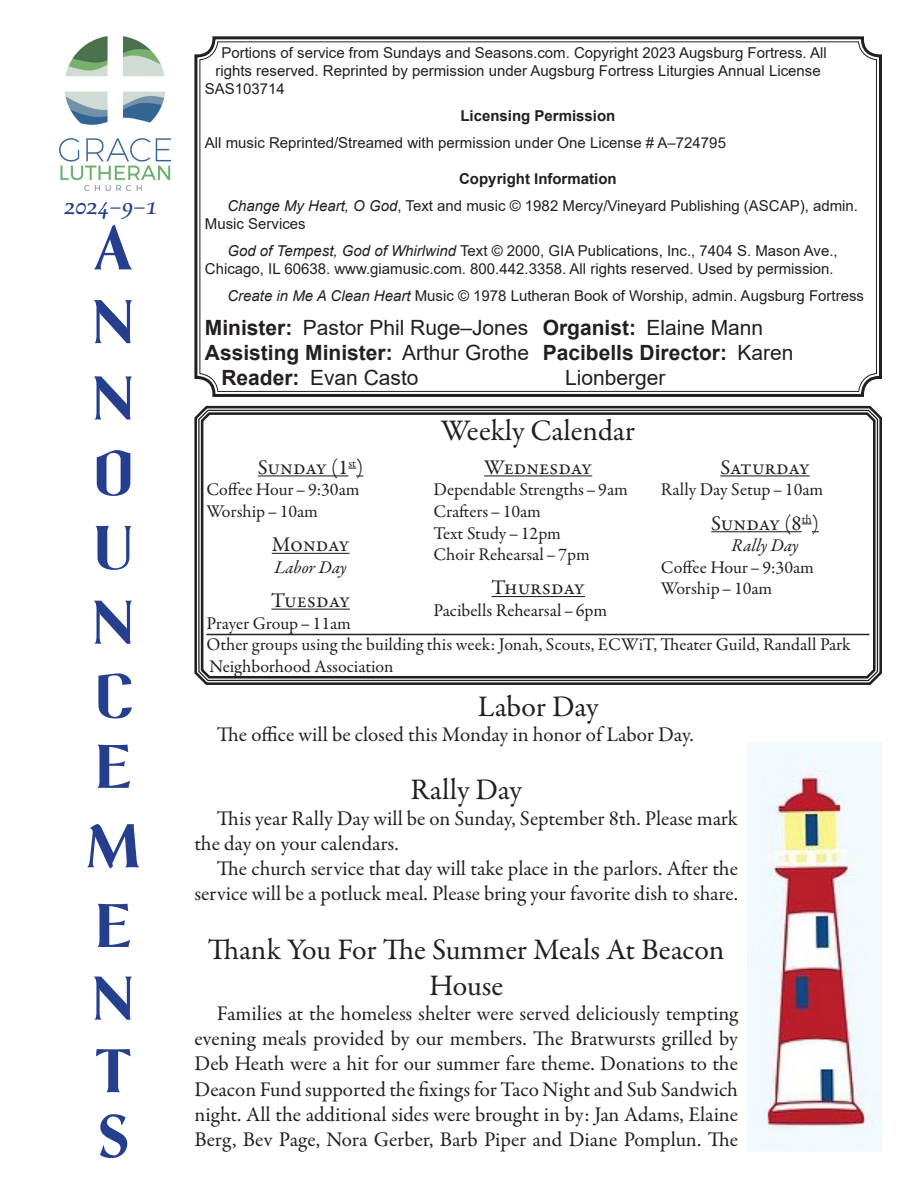
<style>
.page{position:relative;width:918px;height:1188px;background:#fff}
.page>*{position:absolute;margin:0;border:0;box-sizing:border-box;transform-origin:0 0}
.t1{font:58.5px/74.1px "Airam LT Std";color:#253f8e}
.Heading{font:30px/36px "Garamond Premr Pro";letter-spacing:-.005em;color:#231f20;text-align:center}
.Calendar_Heading{font:30px "Garamond Premr Pro";letter-spacing:-.015em;color:#231f20}
.Text__Call{font:italic 22.5px "Berndal LT Std";color:#253f8e}
.Text{font:21px/25.2px "Garamond Premr Pro";color:#231f20}
.Text__Credits{font:21px "Arial";color:#231f20}
.Text__Credits-2{font:700 21px/25.2px "Arial";color:#231f20}
.Calendar_Days{font:21px "Garamond Premr Pro";letter-spacing:-.01em;color:#231f20}
.Calendar_Text{font:18px/21.6px "Garamond Premr Pro";color:#231f20}
.Calendar_Text-2{font:italic 18px "Garamond Premr Pro";color:#231f20}
.Text__Basic{font:15px/18px "Arial";color:#231f20}
.Text__Basic-2{font:700 15px "Arial";color:#231f20}
.s1{font-style:italic}
.s2{font-weight:700}
.s3{font-weight:400}
</style>
<div class="page">
<img style="left:59px;top:36px;width:112px;height:155px">
<svg style="left:194px;top:405px;width:688px;height:280px;background:#706e6e"></svg>
<svg style="left:200px;top:410px;width:677px;height:270px"></svg>
<svg style="left:194px;top:36px;width:688px;height:361px"></svg>
<img style="left:747px;top:742px;width:135px;height:410px">
<p class="Text__Call" style="left:64px;top:195px;width:95px">2024–9–1</p>
<h1 class="t1" style="left:94px;top:213px;width:44px;text-align:justify">A N N O U N C E</h1>
<h1 class="t1" style="left:87px;top:808px;width:58px;line-height:79.5px">M<br>E</h1>
<h1 class="t1" style="left:94px;top:964px;width:44px;line-height:72.6px">N<br>T</h1>
<h1 class="t1" style="left:101px;top:1101px;width:30px">S</h1>
<p class="Text__Basic" style="left:221px;top:43px;width:607px">Portions of service from Sundays and Seasons.com. Copyright 2023 Augsburg Fortress. All</p>
<p class="Text__Basic" style="left:215px;top:61px;width:607px">rights reserved. Reprinted by permission under Augsburg Fortress Liturgies Annual License</p>
<p class="Text__Basic" style="left:205px;top:79px;width:82px">SAS103714</p>
<p class="Text__Basic-2" style="left:460px;top:105px;width:157px">Licensing Permission</p>
<p class="Text__Basic" style="left:205px;top:133px;width:523px">All music Reprinted/Streamed with permission under One License # A–724795</p>
<p class="Text__Basic-2" style="left:459px;top:168px;width:159px">Copyright Information</p>
<p class="Text__Basic" style="left:205px;top:196px;width:655px;text-indent:22px"><span class="s1">Change My Heart, O God</span>, Text and music © 1982 Mercy/Vineyard Publishing (ASCAP), admin.<br>Music Services</p>
<p class="Text__Basic" style="left:205px;top:241px;width:634px;text-align:right"><span class="s1">God of Tempest, God of Whirlwind</span> Text © 2000, GIA Publications, Inc., 7404 S. Mason Ave.,<br>Chicago, IL 60638. www.giamusic.com. 800.442.3358. All rights reserved. Used by permission.</p>
<p class="Text__Basic" style="left:227px;top:286px;width:638px"><span class="s1">Create in Me A Clean Heart</span> Music © 1978 Lutheran Book of Worship, admin. Augsburg Fortress</p>
<p class="Text__Credits" style="left:205px;top:313px;width:325px"><span class="s2">Minister:</span> Pastor Phil Ruge–Jones</p>
<p class="Text__Credits-2" style="left:205px;top:340px;width:326px">Assisting Minister: <span class="s3">Arthur Grothe</span></p>
<p class="Text__Credits" style="left:221px;top:364px;width:199px"><span class="s2">Reader:</span> Evan Casto</p>
<p class="Text__Credits" style="left:543px;top:313px;width:222px"><span class="s2">Organist:</span> Elaine Mann</p>
<p class="Text__Credits-2" style="left:565px;top:340px;width:230px;text-indent:-22px">Pacibells Director: <span class="s3">Karen<br>Lionberger</span></p>
<p class="Calendar_Heading" style="left:441px;top:412px;width:196px">Weekly Calendar</p>
<p class="Calendar_Days" style="left:258px;top:455px;width:107px">Sunday (1<sup>st</sup>)</p>
<p class="Calendar_Text" style="left:206px;top:479px;width:155px">Coffee Hour–9:30am</p>
<p class="Calendar_Text" style="left:206px;top:501px;width:113px">Worship–10am</p>
<p class="Calendar_Days" style="left:272px;top:532px;width:79px">Monday</p>
<p class="Calendar_Text-2" style="left:274px;top:556px;width:74px">Labor Day</p>
<p class="Calendar_Days" style="left:271px;top:588px;width:80px">Tuesday</p>
<p class="Calendar_Text" style="left:206px;top:613px;width:146px">Prayer Group –11am</p>
<p class="Calendar_Days" style="left:720px;top:455px;width:91px">Saturday</p>
<p class="Calendar_Text" style="left:661px;top:479px;width:164px">Rally Day Setup–10am</p>
<p class="Calendar_Days" style="left:711px;top:510px;width:109px">Sunday (8<sup>th</sup>)</p>
<p class="Calendar_Text-2" style="left:731px;top:534px;width:69px">Rally Day</p>
<p class="Calendar_Text" style="left:661px;top:557px;width:155px">Coffee Hour–9:30am</p>
<p class="Calendar_Text" style="left:661px;top:578px;width:113px">Worship–10am</p>
<p class="Calendar_Text" style="left:206px;top:634px;width:646px">Other groups using the building this week: Jonah, Scouts, ECWiT, Theater Guild, Randall Park<br>Neighborhood Association</p>
<p class="Heading" style="left:478px;top:689px;width:123px">Labor Day</p>
<p class="Text" style="left:217px;top:722px;width:479px">The office will be closed this Monday in honor of Labor Day.</p>
<p class="Heading" style="left:410px;top:773px;width:114px">Rally Day</p>
<p class="Text" style="left:194px;top:806px;width:545px;text-indent:22px">This year Rally Day will be on Sunday, September 8th. Please mark the day on your calendars.</p>
<p class="Text" style="left:194px;top:856px;width:545px;text-align:right">The church service that day will take place in the parlors. After the service will be a potluck meal. Please bring your favorite dish to share.</p>
<p class="Heading" style="left:208px;top:932px;width:518px">Thank You For The Summer Meals At Beacon<br>House</p>
<p class="Text" style="left:194px;top:1001px;width:545px;text-align:justify;text-indent:22px">Families at the homeless shelter were served deliciously tempting evening meals provided by our members. The Bratwursts grilled by Deb Heath were a hit for our summer fare theme. Donations to the Deacon Fund supported the fixings for Taco Night and Sub Sandwich night. All the additional sides were brought in by: Jan Adams, Elaine Berg, Bev Page, Nora Gerber, Barb Piper and Diane Pomplun. The</p>
<p class="Calendar_Days" style="left:484px;top:455px;width:110px">Wednesday</p>
<p class="Calendar_Text" style="left:434px;top:479px;width:196px">Dependable Strengths–9am</p>
<p class="Calendar_Text" style="left:434px;top:501px;width:109px">Crafters–10am</p>
<p class="Calendar_Text" style="left:434px;top:523px;width:129px">Text Study–12pm</p>
<p class="Calendar_Text" style="left:434px;top:544px;width:158px">Choir Rehearsal–7pm</p>
<p class="Calendar_Days" style="left:492px;top:575px;width:95px">Thursday</p>
<p class="Calendar_Text" style="left:434px;top:600px;width:175px">Pacibells Rehearsal–6pm</p>
</div>
